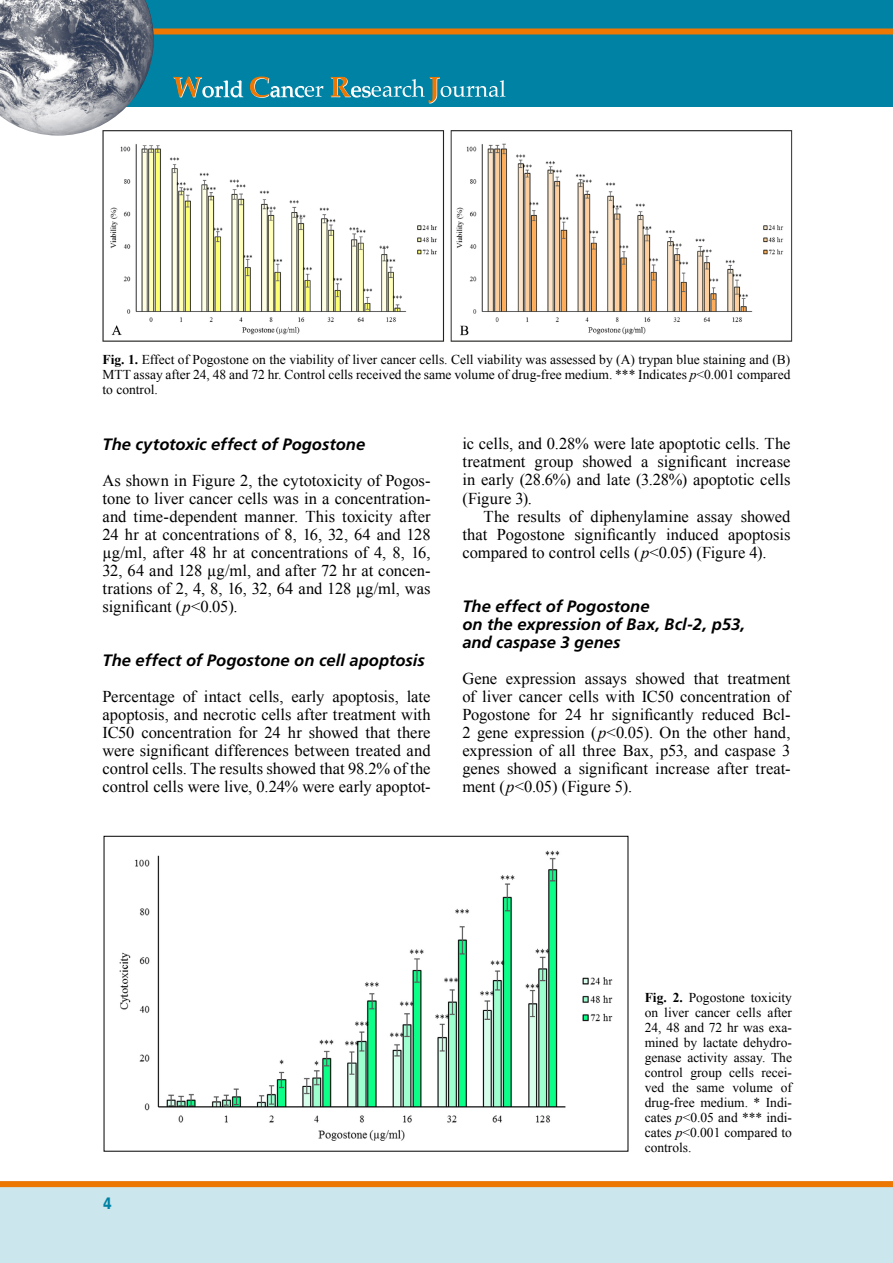
<style>
.page{position:relative;width:893px;height:1263px;background:#fff}
.page>*{position:absolute;margin:0;border:0;box-sizing:border-box;transform-origin:0 0}
.t1{font:16.5px/18px "Times New Roman";color:#000;text-align:justify}
.t2{font:italic 700 16.5px/18px "Frutiger";color:#000}
.t3{font:900 16.5px "Frutiger";color:#0082a4;scale:.8 1}
.t4{font:13.5px/15px "Times New Roman";color:#000;text-align:justify}
.s1{font-weight:700}
.s2{font-style:italic}
</style>
<div class="page">
<div style="left:0;top:0;width:893px;height:106px;background:#0082a4"></div>
<div style="left:0;top:1181px;width:893px;height:82px;background:#cce6ed"></div>
<div style="left:0;top:28px;width:893px;height:6px;background:#ed7703"></div>
<div style="left:0;top:1181px;width:893px;height:6px;background:#ed7703"></div>
<img style="left:0;top:0;width:154px;height:136px">
<svg style="left:173px;top:77px;width:70px;height:21px"></svg>
<svg style="left:250px;top:77px;width:73px;height:21px"></svg>
<svg style="left:331px;top:77px;width:174px;height:26px"></svg>
<img style="left:100px;top:128px;width:693px;height:214px">
<img style="left:119px;top:850px;width:494px;height:291px">
<div style="left:104px;top:836px;width:524px;height:315px;border:1px solid #000"></div>
<p class="t4" style="left:102px;top:352px;width:689px"><span class="s1">Fig. 1.</span> Effect of Pogostone on the viability of liver cancer cells. Cell viability was assessed by (A) trypan blue staining and (B)<br>MTT assay after 24, 48 and 72 hr. Control cells received the same volume of drug-free medium. *** Indicates <span class="s2">p</span>&lt;0.001 compared to control.</p>
<p class="t2" style="left:102px;top:435px;width:264px">The cytotoxic effect of Pogostone</p>
<p class="t1" style="left:102px;top:471px;width:330px">As shown in Figure 2, the cytotoxicity of Pogos&shy;tone to liver cancer cells was in a concentration&shy;and time-dependent manner. This toxicity after 24 hr at concentrations of 8, 16, 32, 64 and 128 µg/ml, after 48 hr at concentrations of 4, 8, 16, 32, 64 and 128 µg/ml, and after 72 hr at concen&shy;trations of 2, 4, 8, 16, 32, 64 and 128 μg/ml, was significant (<span class="s2">p</span>&lt;0.05).</p>
<p class="t2" style="left:102px;top:651px;width:324px">The effect of Pogostone on cell apoptosis</p>
<p class="t1" style="left:102px;top:687px;width:330px">Percentage of intact cells, early apoptosis, late apoptosis, and necrotic cells after treatment with IC50 concentration for 24 hr showed that there were significant differences between treated and control cells. The results showed that 98.2% of the control cells were live, 0.24% were early apoptot-</p>
<p class="t1" style="left:462px;top:435px;width:330px">ic cells, and 0.28% were late apoptotic cells. The treatment group showed a significant increase in early (28.6%) and late (3.28%) apoptotic cells (Figure 3).</p>
<p class="t1" style="left:462px;top:507px;width:330px;text-indent:21px">The results of diphenylamine assay showed that Pogostone significantly induced apoptosis compared to control cells (<span class="s2">p</span>&lt;0.05) (Figure 4).</p>
<p class="t2" style="left:462px;top:597px;width:284px">The effect of Pogostone<br>on the expression of Bax, Bcl-2, p53, and caspase 3 genes</p>
<p class="t1" style="left:462px;top:669px;width:330px">Gene expression assays showed that treatment of liver cancer cells with IC50 concentration of Pogostone for 24 hr significantly reduced Bcl-2 gene expression (<span class="s2">p</span>&lt;0.05). On the other hand, expression of all three Bax, p53, and caspase 3 genes showed a significant increase after treat&shy;ment (<span class="s2">p</span>&lt;0.05) (Figure 5).</p>
<p class="t3" style="left:104px;top:1193px;width:12px">4</p>
<p class="t4" style="left:645px;top:990px;width:149px"><span class="s1">Fig. 2.</span> Pogostone toxicity on liver cancer cells after 24, 48 and 72 hr was exa&shy;mined by lactate dehydro&shy;genase activity assay. The control group cells recei&shy;ved the same volume of drug-free medium. * Indi&shy;cates <span class="s2">p</span>&lt;0.05 and *** indi&shy;cates <span class="s2">p</span>&lt;0.001 compared to controls.</p>
</div>
